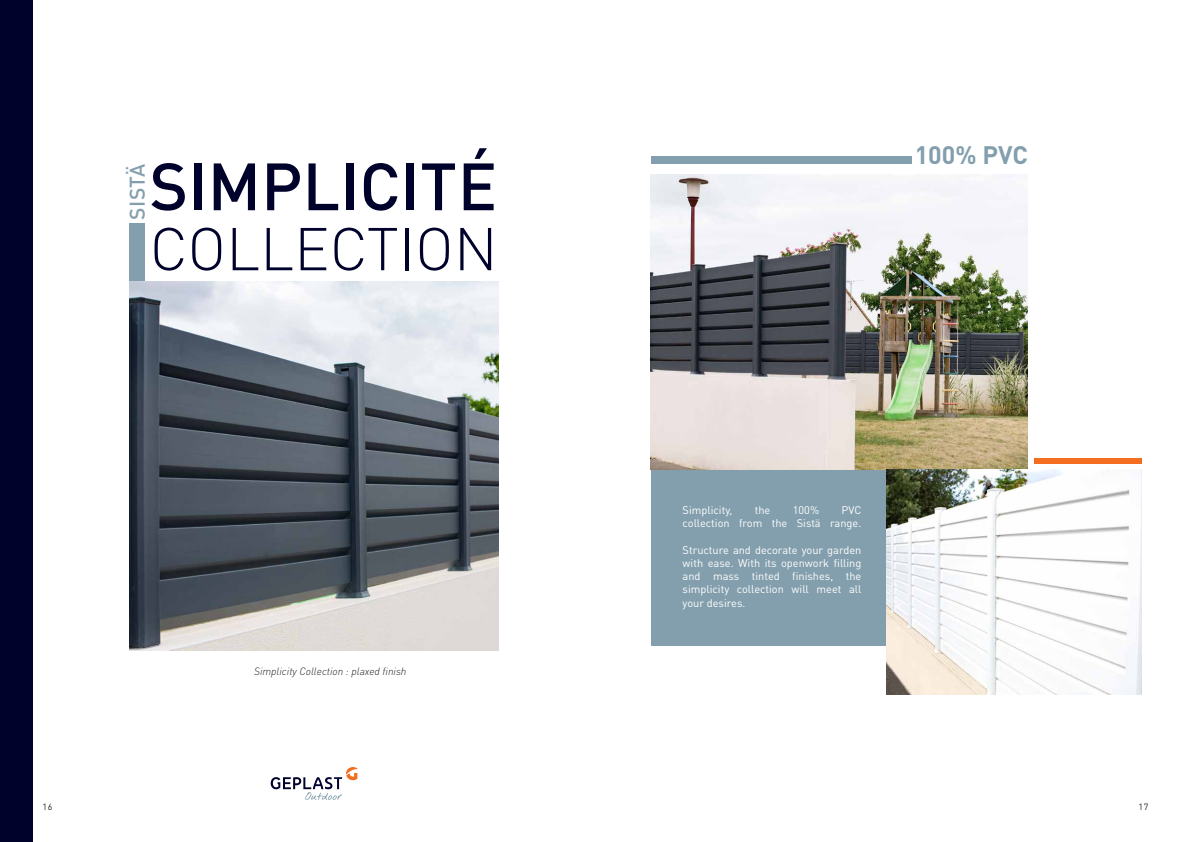
<style>
.page{position:relative;width:1191px;height:842px;background:#fff}
.page>*{position:absolute;margin:0;border:0;box-sizing:border-box;transform-origin:0 0}
.t1{font:500 65.7px "DIN Pro";color:#00022c}
.t2{font:300 59.4px "DIN Pro";color:#00022c}
.t3{font:700 25px "DIN Pro";color:#839fad}
.t4{font:500 21px "DIN Pro";letter-spacing:.015em;color:#839fad}
.chapo{font:11px/13.2px "DIN Pro";color:#fff;text-align:right}
.t5{font:italic 300 10.5px "DIN Pro";color:#231f20}
.t6{font:9px "DIN Pro";color:#231f20}
</style>
<div class="page">
<div style="left:0;top:0;width:33px;height:842px;background:#00022c"></div>
<div style="left:130px;top:223px;width:15px;height:135px;background:#839fad"></div>
<img style="left:130px;top:282px;width:368px;height:368px">
<div style="left:651px;top:469px;width:242px;height:177px;background:#839fad"></div>
<div style="left:651px;top:157px;width:260px;height:7px;background:#839fad"></div>
<img style="left:651px;top:175px;width:377px;height:294px">
<img style="left:886px;top:469px;width:255px;height:225px">
<div style="left:1034px;top:458px;width:107px;height:6px;background:#f36e21"></div>
<svg style="left:271px;top:767px;width:86px;height:33px"></svg>
<p class="t1" style="left:149px;top:133px;width:349px">SIMPLICITÉ</p>
<p class="t2" style="left:150px;top:203px;width:349px">COLLECTION</p>
<p class="t4" style="left:120px;top:220px;width:58px;rotate:-90deg">SISTÄ</p>
<p class="t5" style="left:254px;top:663px;width:154px">Simplicity Collection : plaxed finish</p>
<p class="t3" style="left:914px;top:134px;width:115px">100% PVC</p>
<p class="chapo" style="left:682px;top:503px;width:51px">Simplicity,</p>
<p class="chapo" style="left:755px;top:503px;width:17px">the</p>
<p class="chapo" style="left:793px;top:503px;width:28px">100%</p>
<p class="chapo" style="left:682px;top:503px;width:180px">PVC<br>collection from the Sistä range.</p>
<p class="chapo" style="left:682px;top:542px;width:180px;text-align:justify">Structure and decorate your garden with ease. With its openwork filling and mass tinted finishes, the simplicity collection will meet all your desires.</p>
<p class="t6" style="left:43px;top:800px;width:11px">16</p>
<p class="t6" style="left:1138px;top:800px;width:11px">17</p>
</div>
